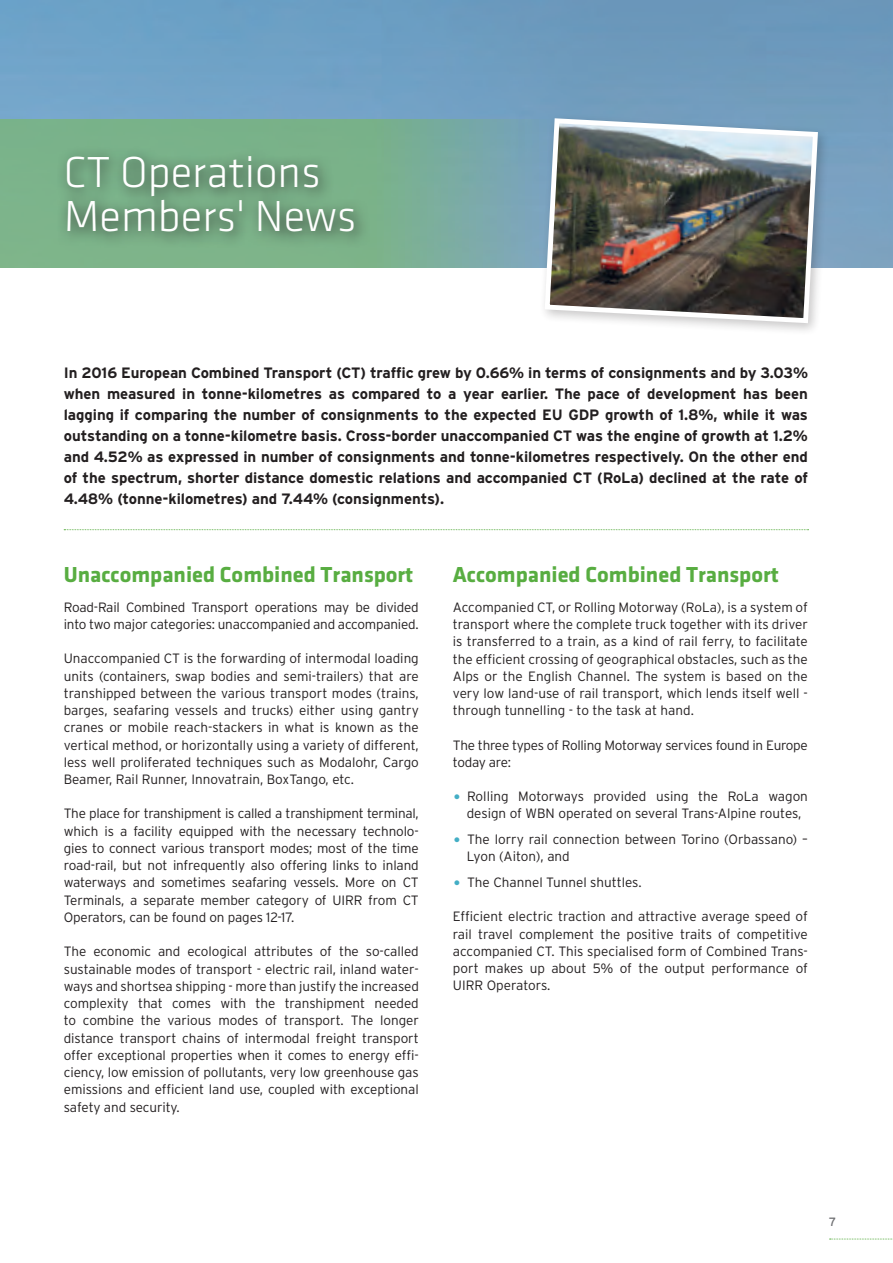
<style>
.page{position:relative;width:893px;height:1263px;background:#fff}
.page>*{position:absolute;margin:0;border:0;box-sizing:border-box;transform-origin:0 0}
.t1{font:45px/43.5px "Klavika Light OSTF";color:#fff}
.t2{font:700 22.5px "Klavika";color:#58ad41}
.t3{font:700 15px/21px "Interstate";letter-spacing:-.005em;color:#231f20;text-align:justify}
.t4{font:300 13.5px/17.2px "Interstate";letter-spacing:-.01em;color:#231f20;text-align:justify}
.t5{font:12px "Interstate";color:#6c6d70}
.s1{font-size:22.5px;color:#43aec5}
</style>
<div class="page">
<img style="left:0;top:0;width:893px;height:119px">
<svg style="left:830px;top:1239px;width:63px;height:1px"></svg>
<svg style="left:0;top:119px;width:893px;height:149px;background:#7aac9d"></svg>
<div style="left:539px;top:112px;width:291px;height:223px;background:#231f20;opacity:.25"></div>
<img style="left:542px;top:116px;width:278px;height:210px">
<svg style="left:57px;top:146px;width:313px;height:102px;background:#71a27d"></svg>
<svg style="left:64px;top:529px;width:744px;height:1px"></svg>
<h1 class="t1" style="left:64px;top:151px;width:294px">CT Operations<br>Members' News</h1>
<p class="t3" style="left:64px;top:362px;width:746px">In 2016 European Combined Transport (CT) traffic grew by 0.66% in terms of consignments and by 3.03% when measured in tonne-kilometres as compared to a year earlier. The pace of development has been lagging if comparing the number of consignments to the expected EU GDP growth of 1.8%, while it was outstanding on a tonne-kilometre basis. Cross-border unaccompanied CT was the engine of growth at 1.2% and 4.52% as expressed in number of consignments and tonne-kilometres respectively. On the other end of the spectrum, shorter distance domestic relations and accompanied CT (RoLa) declined at the rate of 4.48% (tonne-kilometres) and 7.44% (consignments).</p>
<h2 class="t2" style="left:64px;top:562px;width:351px">Unaccompanied Combined Transport</h2>
<p class="t4" style="left:64px;top:598px;width:357px">Road-Rail Combined Transport operations may be divided into two major categories: unaccompanied and accompanied.</p>
<p class="t4" style="left:64px;top:650px;width:357px">Unaccompanied CT is the forwarding of intermodal loading units (containers, swap bodies and semi-trailers) that are transhipped between the various transport modes (trains, barges, seafaring vessels and trucks) either using gantry cranes or mobile reach-stackers in what is known as the vertical method, or horizontally using a variety of different, less well proliferated techniques such as Modalohr, Cargo Beamer, Rail Runner, Innovatrain, BoxTango, etc.</p>
<p class="t4" style="left:64px;top:805px;width:357px">The place for transhipment is called a transhipment terminal, which is a facility equipped with the necessary technolo&shy;gies to connect various transport modes; most of the time road-rail, but not infrequently also offering links to inland waterways and sometimes seafaring vessels. More on CT Terminals, a separate member category of UIRR from CT Operators, can be found on pages 12-17.</p>
<p class="t4" style="left:64px;top:943px;width:357px">The economic and ecological attributes of the so-called sustainable modes of transport - electric rail, inland water&shy;ways and shortsea shipping - more than justify the increased complexity that comes with the transhipment needed to combine the various modes of transport. The longer distance transport chains of intermodal freight transport offer exceptional properties when it comes to energy effi&shy;ciency, low emission of pollutants, very low greenhouse gas emissions and efficient land use, coupled with exceptional safety and security.</p>
<h2 class="t2" style="left:453px;top:562px;width:328px">Accompanied Combined Transport</h2>
<p class="t4" style="left:453px;top:598px;width:357px">Accompanied CT, or Rolling Motorway (RoLa), is a system of transport where the complete truck together with its driver is transferred to a train, as a kind of rail ferry, to facilitate the efficient crossing of geographical obstacles, such as the Alps or the English Channel. The system is based on the very low land-use of rail transport, which lends itself well - through tunnelling - to the task at hand.</p>
<p class="t4" style="left:453px;top:736px;width:356px">The three types of Rolling Motorway services found in Europe today are:</p>
<p class="t4" style="left:453px;top:788px;width:357px;text-align:center"><span class="s1">•</span> Rolling Motorways provided using the RoLa wagon design of WBN operated on several Trans-Alpine routes,</p>
<p class="t4" style="left:467px;top:831px;width:343px;text-indent:-14px"><span class="s1">•</span> The lorry rail connection between Torino (Orbassano) –<br>Lyon (Aiton), and</p>
<p class="t4" style="left:453px;top:874px;width:190px"><span class="s1">•</span> The Channel Tunnel shuttles.</p>
<p class="t4" style="left:453px;top:908px;width:357px">Efficient electric traction and attractive average speed of rail travel complement the positive traits of competitive accompanied CT. This specialised form of Combined Trans&shy;port makes up about 5% of the output performance of UIRR Operators.</p>
<p class="t5" style="left:829px;top:1215px;width:9px">7</p>
</div>
